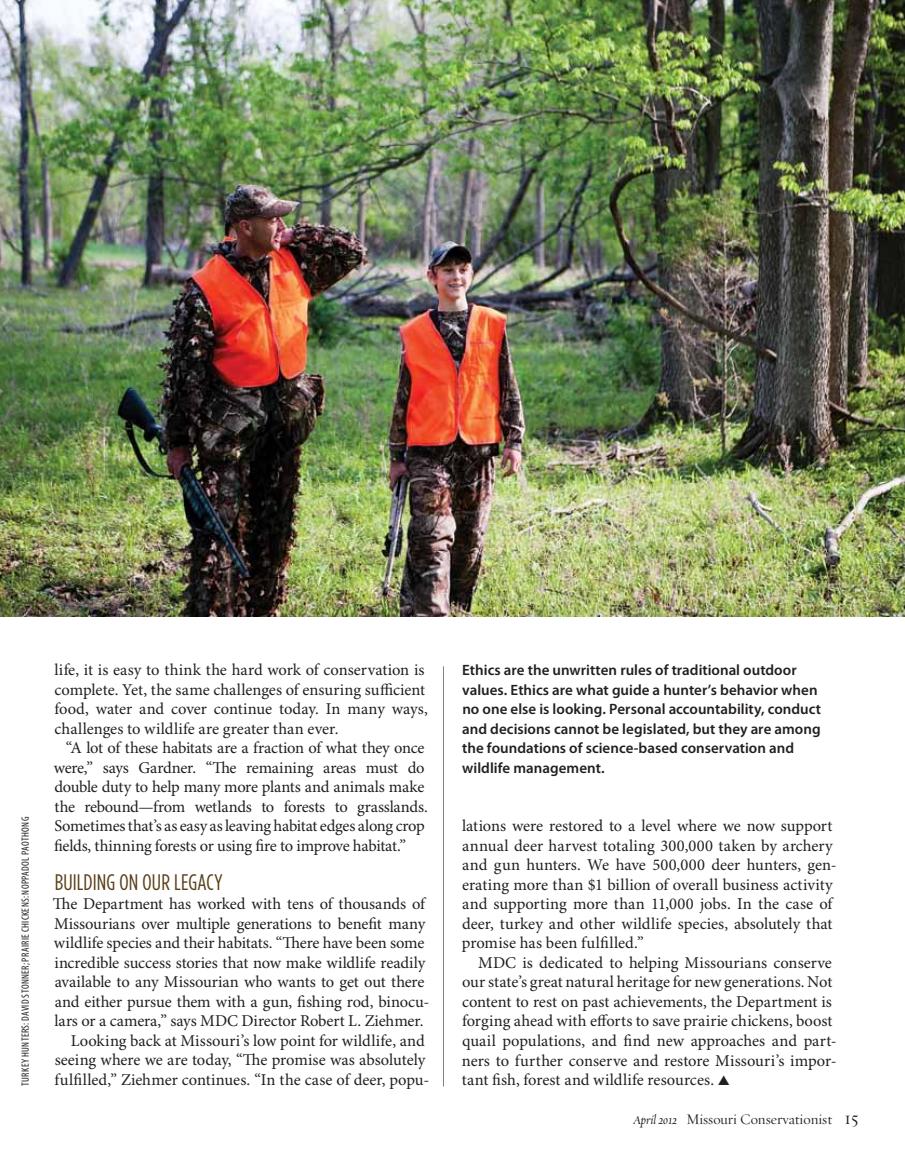
<style>
.page{position:relative;width:905px;height:1168px;background:#fff}
.page>*{position:absolute;margin:0;border:0;box-sizing:border-box;transform-origin:0 0}
.t1{font:22.5px "Gotham Condensed";letter-spacing:.005em;color:#593e16}
.t2{font:16.5px/19.5px "Minion Pro";letter-spacing:.005em;color:#231f20}
.t3{font:16.5px "Minion Pro";letter-spacing:.06em;color:#231f20}
.t4{font:16.5px "Minion Pro";letter-spacing:.035em;color:#231f20}
.t5{font:600 15px/19.5px "Myriad Pro";color:#231f20}
.t6{font:15px "Requiem Display HTF Roman";color:#231f20}
.t7{font:condensed 10.5px "Myriad Pro";letter-spacing:.04em;color:#231f20}
.s1{font-family:"Requiem Display HTF Italic";font-size:13.5px}
.s2{font-size:18px}
</style>
<div class="page">
<hr style="left:443px;top:666px;width:1px;height:420px;background:#808285">
<img style="left:0;top:0;width:904px;height:616px">
<p class="t7" style="left:20px;top:1085px;width:270px;rotate:-90deg">turkey hunters: David Stonner; prairie chickens: noppadol paothong</p>
<p class="t2" style="left:55px;top:661px;width:375px">life, it is easy to think the hard work of conservation is complete. Yet, the same challenges of ensuring sufficient food, water and cover continue today. In many ways, challenges to wildlife are greater than ever.</p>
<p class="t2" style="left:54px;top:739px;width:375px;text-indent:12px">“A lot of these habitats are a fraction of what they once were,” says Gardner. “The remaining areas must do double duty to help many more plants and animals make the rebound—from wetlands to forests to grasslands.<br>Sometimes that’s as easy as leaving habitat edges along crop fields, thinning forests or using fire to improve habitat.”</p>
<h1 class="t1" style="left:55px;top:870px;width:169px">BUILDING ON OUR LEGACY</h1>
<p class="t4" style="left:53px;top:894px;width:375px">The Department has worked with tens of thousands of</p>
<p class="t2" style="left:54px;top:914px;width:373px">Missourians over multiple generations to benefit many</p>
<p class="t2" style="left:54px;top:934px;width:372px">wildlife species and their habitats. “There have been some</p>
<p class="t2" style="left:54px;top:953px;width:372px">incredible success stories that now make wildlife readily</p>
<p class="t3" style="left:55px;top:972px;width:371px">available to any Missourian who wants to get out there</p>
<p class="t2" style="left:55px;top:992px;width:376px">and either pursue them with a gun, fishing rod, binocu-</p>
<p class="t2" style="left:55px;top:1012px;width:370px">lars or a camera,” says MDC Director Robert L. Ziehmer.</p>
<p class="t2" style="left:71px;top:1031px;width:355px">Looking back at Missouri’s low point for wildlife, and</p>
<p class="t2" style="left:55px;top:1051px;width:372px">seeing where we are today, “The promise was absolutely</p>
<p class="t2" style="left:55px;top:1070px;width:376px">fulfilled,” Ziehmer continues. “In the case of deer, popu-</p>
<p class="t5" style="left:462px;top:660px;width:360px">Ethics are the unwritten rules of traditional outdoor values. Ethics are what guide a hunter’s behavior when no one else is looking. Personal accountability, conduct and decisions cannot be legislated, but they are among the foundations of science-based conservation and wildlife management.</p>
<p class="t2" style="left:462px;top:817px;width:376px">lations were restored to a level where we now support annual deer harvest totaling 300,000 taken by archery and gun hunters. We have 500,000 deer hunters, gen&shy;erating more than $1 billion of overall business activity and supporting more than 11,000 jobs. In the case of deer, turkey and other wildlife species, absolutely that promise has been fulfilled.”</p>
<p class="t2" style="left:462px;top:953px;width:376px;text-indent:16px">MDC is dedicated to helping Missourians conserve our state’s great natural heritage for new generations. Not content to rest on past achievements, the Department is forging ahead with efforts to save prairie chickens, boost quail populations, and find new approaches and part&shy;ners to further conserve and restore Missouri’s impor&shy;tant fish, forest and wildlife resources. ▲</p>
<p class="t6" style="left:633px;top:1110px;width:227px"><span class="s1">April 2012</span> Missouri Conservationist <span class="s2">15</span></p>
</div>
